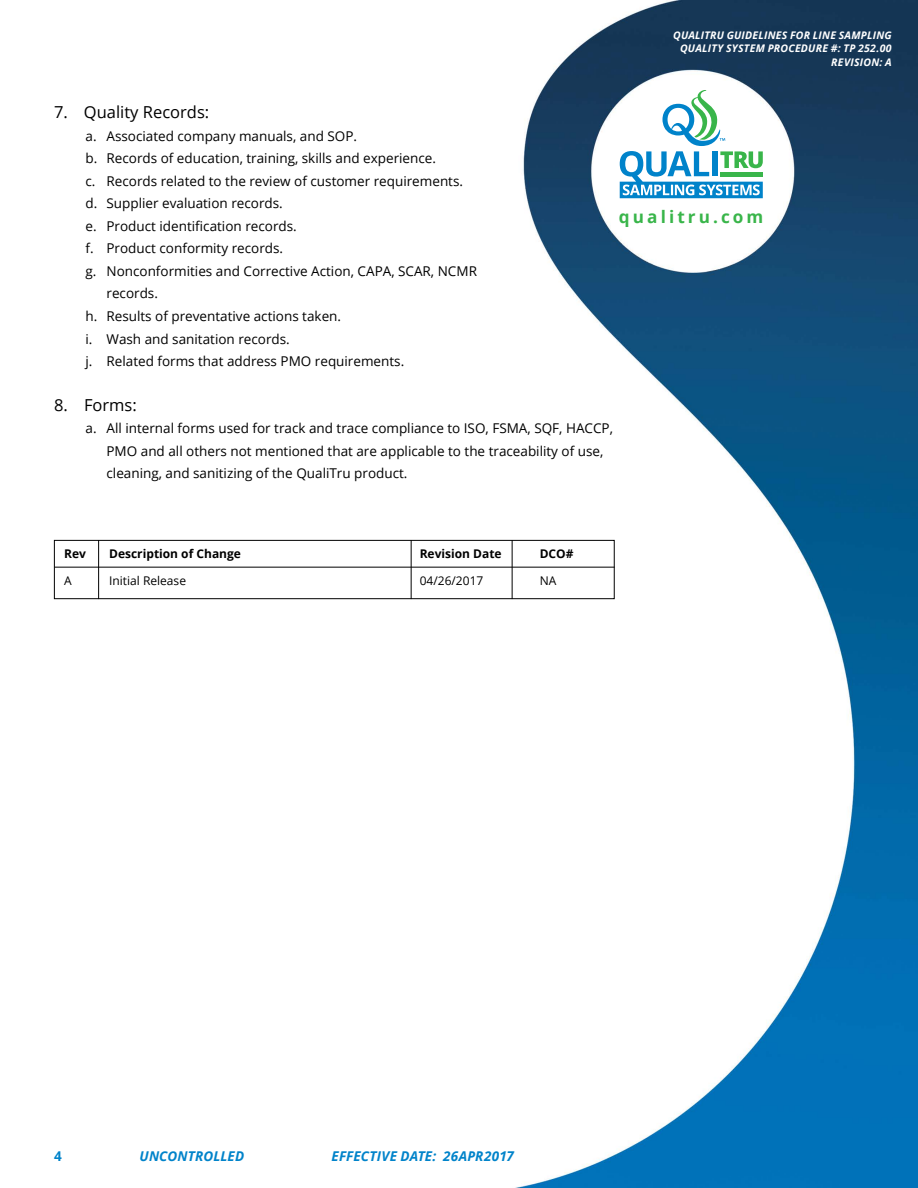
<style>
.page{position:relative;width:918px;height:1188px;background:#fff}
.page>*{position:absolute;margin:0;border:0;box-sizing:border-box;transform-origin:0 0}
.t1{font:700 17.1px "Open Sans";letter-spacing:.18em;color:#39b54a}
.t2{font:16.5px "Open Sans";color:#000}
.t3{font:13.5px/22.5px "Open Sans";color:#000}
.t4{font:italic 700 13.5px "Open Sans";letter-spacing:.01em;color:#0083ca}
.t5{font:700 13.5px "Open Sans";color:#0083ca}
.t6{font:700 12px "Open Sans";color:#000}
.t7{font:12px "Open Sans";color:#000}
.t8{font:italic 700 10.5px/13.5px "Open Sans";letter-spacing:.02em;color:#fff;text-align:right}
</style>
<div class="page">
<img style="left:53px;top:0;width:865px;height:1188px">
<svg style="left:620px;top:90px;width:143px;height:108px"></svg>
<div style="left:54px;top:540px;width:561px;height:59px;border:1px solid #000"></div>
<hr style="left:98px;top:540px;width:1px;height:59px;background:#000">
<hr style="left:54px;top:567px;width:561px;height:1px;background:#000">
<hr style="left:411px;top:540px;width:1px;height:59px;background:#000">
<hr style="left:512px;top:540px;width:1px;height:59px;background:#000">
<p class="t8" style="left:673px;top:28px;width:220px">QUALITRU GUIDELINES FOR LINE SAMPLING<br>QUALITY SYSTEM PROCEDURE #: TP 252.00<br>REVISION: A</p>
<p class="t2" style="left:54px;top:101px;width:157px">7. Quality Records:</p>
<p class="t3" style="left:86px;top:124px;width:273px">a. Associated company manuals, and SOP.</p>
<p class="t3" style="left:86px;top:147px;width:352px">b. Records of education, training, skills and experience.</p>
<p class="t3" style="left:86px;top:169px;width:379px">c. Records related to the review of customer requirements.</p>
<p class="t3" style="left:86px;top:192px;width:199px">d. Supplier evaluation records.</p>
<p class="t3" style="left:86px;top:214px;width:213px">e. Product identification records.</p>
<p class="t3" style="left:86px;top:237px;width:199px">f. Product conformity records.</p>
<p class="t3" style="left:86px;top:259px;width:393px">g. Nonconformities and Corrective Action, CAPA, SCAR, NCMR</p>
<p class="t3" style="left:107px;top:282px;width:53px">records.</p>
<p class="t3" style="left:86px;top:305px;width:257px">h. Results of preventative actions taken.</p>
<p class="t3" style="left:86px;top:327px;width:206px">i. Wash and sanitation records.</p>
<p class="t3" style="left:86px;top:350px;width:320px">j. Related forms that address PMO requirements.</p>
<p class="t2" style="left:54px;top:394px;width:84px">8. Forms:</p>
<p class="t3" style="left:107px;top:417px;width:508px;text-indent:-21px">a. All internal forms used for track and trace compliance to ISO, FSMA, SQF, HACCP,<br>PMO and all others not mentioned that are applicable to the traceability of use, cleaning, and sanitizing of the QualiTru product.</p>
<p class="t1" style="left:619px;top:204px;width:146px">qualitru.com</p>
<p class="t6" style="left:64px;top:545px;width:23px">Rev</p>
<p class="t6" style="left:109px;top:545px;width:133px">Description of Change</p>
<p class="t6" style="left:420px;top:545px;width:83px">Revision Date</p>
<p class="t6" style="left:540px;top:545px;width:35px">DCO#</p>
<p class="t7" style="left:64px;top:573px;width:9px">A</p>
<p class="t7" style="left:109px;top:573px;width:78px">Initial Release</p>
<p class="t7" style="left:420px;top:573px;width:65px">04/26/2017</p>
<p class="t7" style="left:540px;top:573px;width:18px">NA</p>
<p class="t5" style="left:54px;top:1147px;width:9px">4</p>
<p class="t4" style="left:139px;top:1147px;width:106px">UNCONTROLLED</p>
<p class="t4" style="left:331px;top:1147px;width:184px">EFFECTIVE DATE: 26APR2017</p>
</div>
